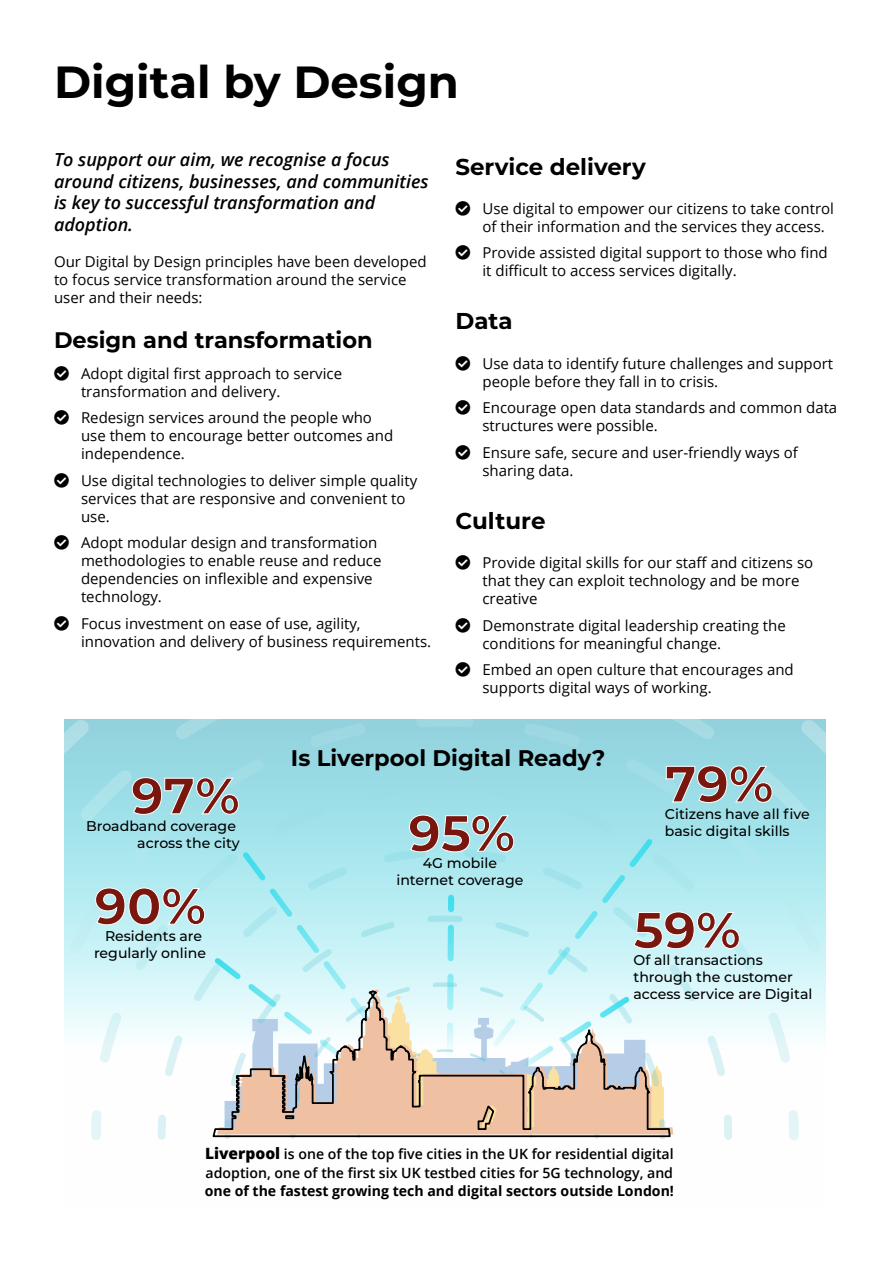
<style>
.page{position:relative;width:893px;height:1263px;background:#fff}
.page>*{position:absolute;margin:0;border:0;box-sizing:border-box;transform-origin:0 0}
.image{font:700 50.85px "Montserrat";color:#79170f}
.t1{font:700 45px "Montserrat";color:#000}
.t2{font:700 22.95px "Montserrat";color:#000}
.image-2{font:700 22.65px "Montserrat";color:#000}
.Big_paragrpah{font:700 22.5px "Montserrat";color:#000}
.intro{font:italic 600 18px/21.6px "Open Sans";color:#000}
.t3{font:15px/18px "Open Sans";color:#000}
.image-3{font:500 14.1px/17px "Montserrat";color:#000;text-align:center}
.image-4{font:600 14.1px/18.3px "Open Sans";color:#000;text-align:justify}
.s1{font-weight:800;font-size:15.6px}
.s2{font-weight:700}
</style>
<div class="page">
<svg style="left:788px;top:1110px;width:11px;height:30px"></svg>
<svg style="left:65px;top:720px;width:760px;height:343px;background:#a7dfe7"></svg>
<svg style="left:91px;top:765px;width:681px;height:375px;background:#c6e5e7"></svg>
<h1 class="t1" style="left:54px;top:49px;width:406px">Digital by Design</h1>
<p class="intro" style="left:54px;top:148px;width:376px">To support our aim, we recognise a focus around citizens, businesses, and communities is key to successful transformation and adoption.</p>
<p class="t3" style="left:54px;top:252px;width:374px">Our Digital by Design principles have been developed to focus service transformation around the service user and their needs:</p>
<p class="Big_paragrpah" style="left:54px;top:324px;width:320px">Design and transformation</p>
<p class="t3" style="left:81px;top:364px;width:263px">Adopt digital first approach to service transformation and delivery.</p>
<p class="t3" style="left:81px;top:408px;width:314px">Redesign services around the people who use them to encourage better outcomes and independence.</p>
<p class="t3" style="left:81px;top:471px;width:338px">Use digital technologies to deliver simple quality services that are responsive and convenient to use.</p>
<p class="t3" style="left:81px;top:533px;width:302px">Adopt modular design and transformation methodologies to enable reuse and reduce dependencies on inflexible and expensive technology.</p>
<p class="t3" style="left:81px;top:614px;width:352px">Focus investment on ease of use, agility, innovation and delivery of business requirements.</p>
<h2 class="t2" style="left:455px;top:150px;width:192px">Service delivery</h2>
<p class="t3" style="left:482px;top:199px;width:353px">Use digital to empower our citizens to take control of their information and the services they access.</p>
<p class="t3" style="left:482px;top:244px;width:347px">Provide assisted digital support to those who find it difficult to access services digitally.</p>
<h2 class="t2" style="left:455px;top:305px;width:59px">Data</h2>
<p class="t3" style="left:482px;top:354px;width:352px">Use data to identify future challenges and support people before they fall in to crisis.</p>
<p class="t3" style="left:482px;top:398px;width:356px">Encourage open data standards and common data structures were possible.</p>
<p class="t3" style="left:482px;top:443px;width:317px">Ensure safe, secure and user-friendly ways of sharing data.</p>
<h2 class="t2" style="left:455px;top:504px;width:91px">Culture</h2>
<p class="t3" style="left:482px;top:553px;width:332px">Provide digital skills for our staff and citizens so that they can exploit technology and be more creative</p>
<p class="t3" style="left:482px;top:616px;width:305px">Demonstrate digital leadership creating the conditions for meaningful change.</p>
<p class="t3" style="left:482px;top:660px;width:313px">Embed an open culture that encourages and supports digital ways of working.</p>
<p class="image" style="left:131px;top:759px;width:110px">97%</p>
<p class="image-3" style="left:137px;top:834px;width:104px">across the city</p>
<p class="image-3" style="left:86px;top:817px;width:151px">Broadband coverage</p>
<p class="image" style="left:95px;top:869px;width:113px">90%</p>
<p class="image-3" style="left:94px;top:927px;width:114px">Residents are regularly online</p>
<p class="image-2" style="left:291px;top:741px;width:316px">Is Liverpool Digital Ready?</p>
<p class="image" style="left:408px;top:796px;width:108px">95%</p>
<p class="image-3" style="left:396px;top:854px;width:128px">4G mobile internet coverage</p>
<p class="image" style="left:665px;top:747px;width:110px">79%</p>
<p class="image-3" style="left:665px;top:805px;width:146px;text-align:left">Citizens have all five basic digital skills</p>
<p class="image" style="left:633px;top:893px;width:109px">59%</p>
<p class="image-3" style="left:633px;top:951px;width:180px;text-align:left">Of all transactions through the customer access service are Digital</p>
<p class="image-4" style="left:205px;top:1145px;width:471px"><span class="s1">Liverpool</span> is one of the top five cities in the UK for residential digital adoption, one of the first six UK testbed cities for 5G technology, and <span class="s2">one of the fastest growing tech and digital sectors outside London!</span></p>
</div>
